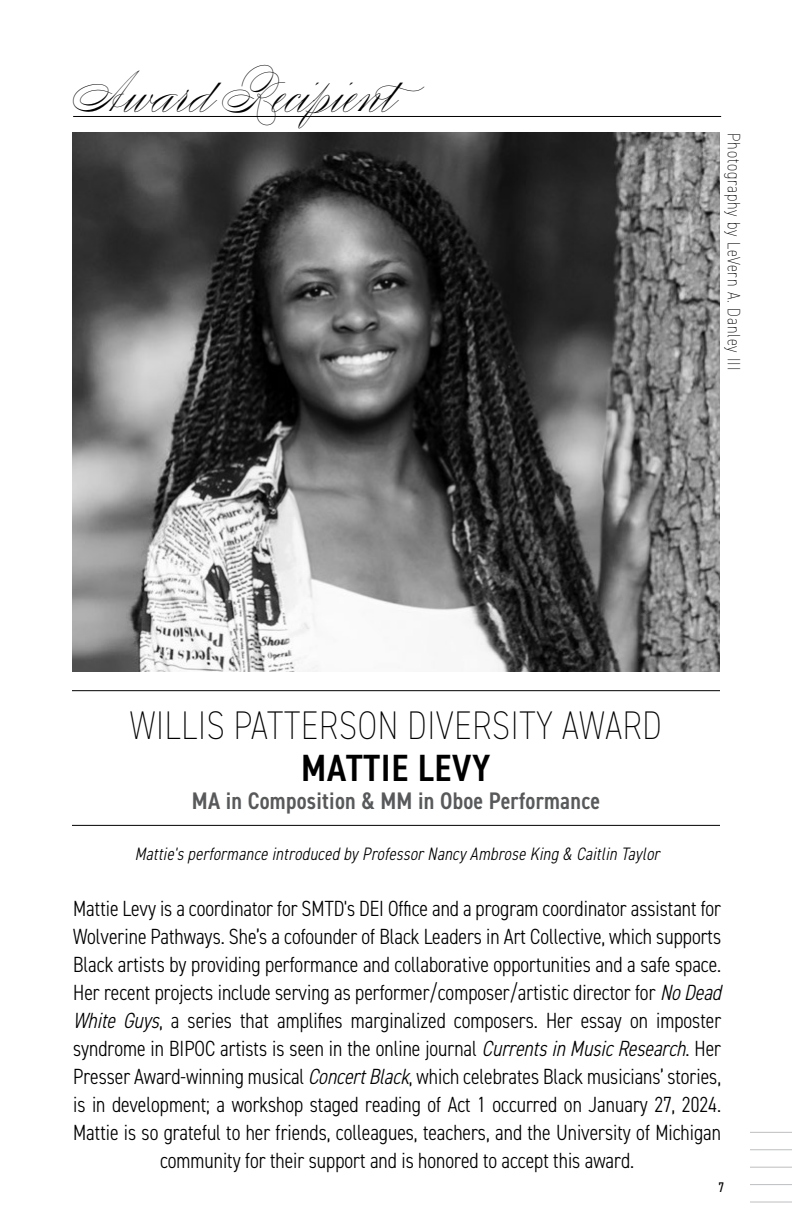
<style>
.page{position:relative;width:792px;height:1224px;background:#fff}
.page>*{position:absolute;margin:0;border:0;box-sizing:border-box;transform-origin:0 0}
.t1{font:48px "Compendium";color:#000}
.t2{font:200 condensed 40px "DIN2014";letter-spacing:.02em;color:#000}
.t3{font:600 condensed 38px "DIN2014";letter-spacing:.02em;color:#000}
.t4{font:600 condensed 24px "DIN2014";letter-spacing:.01em;color:#58595b}
.t5{font:300 condensed 22px/28px "DIN2014";color:#000;text-align:center}
.t6{font:italic 300 condensed 18px "DIN2014";color:#000}
.t7{font:200 condensed 18px "DIN2014";letter-spacing:.05em;color:#000}
.t8{font:condensed 14px "DIN2014";color:#000}
.s1{font-style:italic}
</style>
<div class="page">
<hr style="left:750px;top:1132px;width:42px;height:1px;background:#bcbec0">
<hr style="left:750px;top:1149px;width:42px;height:1px;background:#bcbec0">
<hr style="left:750px;top:1167px;width:42px;height:1px;background:#bcbec0">
<hr style="left:750px;top:1184px;width:42px;height:1px;background:#bcbec0">
<hr style="left:750px;top:1202px;width:42px;height:1px;background:#bcbec0">
<hr style="left:73px;top:116px;width:648px;height:1px;background:#000">
<hr style="left:72px;top:690px;width:648px;height:1px;background:#000">
<hr style="left:72px;top:825px;width:648px;height:1px;background:#000">
<img style="left:72px;top:132px;width:648px;height:539px">
<h1 class="t1" style="left:73px;top:67px;width:359px">Award Recipient</h1>
<p class="t7" style="left:745px;top:133px;width:239px;rotate:90deg">Photography by LeVern A. Danley III</p>
<h2 class="t2" style="left:130px;top:701px;width:533px">WILLIS PATTERSON DIVERSITY AWARD</h2>
<h3 class="t3" style="left:301px;top:743px;width:191px">MATTIE LEVY</h3>
<p class="t4" style="left:192px;top:785px;width:410px">MA in Composition &amp; MM in Oboe Performance</p>
<p class="t6" style="left:135px;top:843px;width:531px">Mattie'sperformance introduced byProfessorNancyAmbrose King &amp; Caitlin Taylor</p>
<p class="t5" style="left:73px;top:894px;width:655px">Mattie Levy is a coordinator for SMTD's DEI Office and a program coordinator assistant for Wolverine Pathways. She’s a cofounder of Black Leaders in Art Collective, which supports Black artists by providing performance and collaborative opportunities and a safe space.<br>Her recent projects include serving as performer/composer/artistic director for <span class="s1">NoDead White Guys</span>, a series that amplifies marginalized composers. Her essay on imposter syndrome in BIPOC artists is seen in the online journal <span class="s1">CurrentsinMusicResearch</span>. Her Presser Award-winning musical <span class="s1">ConcertBlack</span>, which celebrates Black musicians’ stories, is in development; a workshop staged reading of Act 1 occurred on January 27, 2024.<br>Mattie is so grateful to her friends, colleagues, teachers, and the University of Michigan community for their support and is honored to accept this award.</p>
<p class="t8" style="left:718px;top:1178px;width:7px">7</p>
</div>
